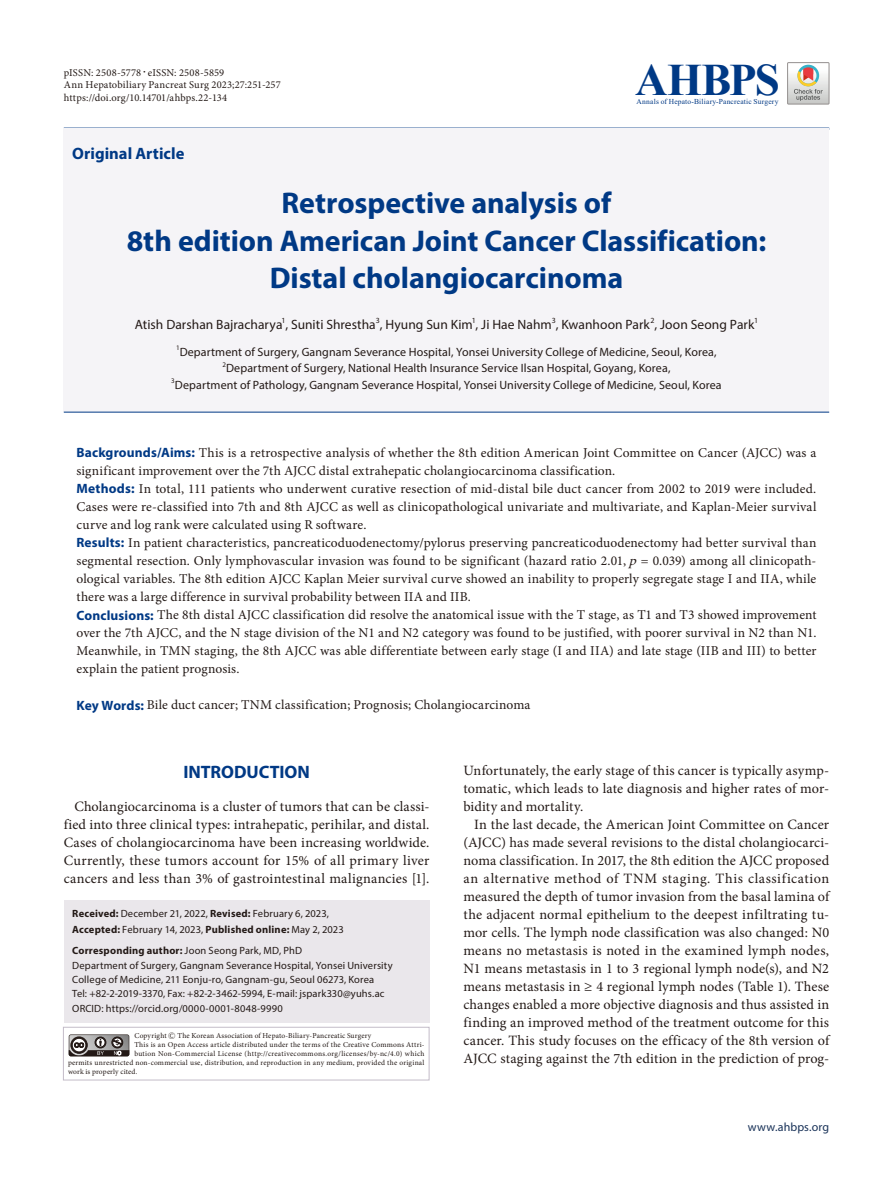
<style>
.page{position:relative;width:893px;height:1191px;background:#fff}
.page>*{position:absolute;margin:0;border:0;box-sizing:border-box;transform-origin:0 0}
.t1{font:700 45px "Times New Roman";letter-spacing:-.03em;color:#003985}
.t2{font:700 30px/37.5px "Myriad Pro";letter-spacing:-.005em;color:#003985;text-align:center}
.t3{font:700 18px "Myriad Pro";letter-spacing:-.005em;color:#003985}
.t4{font:700 16.5px "Myriad Pro";color:#003985}
.t5{font:14.25px/18px "Minion Pro";letter-spacing:.01em;color:#231916;text-align:justify}
.t6{font:13.5px/18px "Minion Pro";letter-spacing:.01em;color:#231916}
.t7{font:13.5px "Myriad Pro";color:#231916}
.t8{font:12px "Myriad Pro";letter-spacing:.01em;color:#231916}
.t9{font:12px "Myriad Pro";letter-spacing:.01em;color:#193258}
.t10{font:10.5px/14.7px "Myriad Pro";letter-spacing:.01em;color:#231916}
.t11{font:10.5px/12.8px "Minion Pro";letter-spacing:.015em;color:#231916}
.t12{font:7.8px "Myriad Pro";color:#231916}
.t13{font:7.5px "Minion Pro";letter-spacing:.025em;color:#231916}
.t14{font:7.5px "Times New Roman";letter-spacing:.025em;color:#003985}
.t15{font:7.05px "Myriad Pro";color:#231916}
.s1{font-family:"Ko Pub World Batang PM"}
.s2{font-family:"Myriad Pro";font-weight:700;color:#003985}
.s3{font-style:italic}
.s4{font-weight:700}
</style>
<div class="page">
<hr style="left:64px;top:128px;width:765px;height:2px;background:#003985">
<div style="left:64px;top:129px;width:765px;height:283px;background:#f5f4f7"></div>
<hr style="left:64px;top:412px;width:765px;height:1px;background:#003985">
<div style="left:787px;top:62px;width:42px;height:42px;border:1px solid #94908f"></div>
<svg style="left:788px;top:63px;width:41px;height:41px"></svg>
<div style="left:64px;top:900px;width:365px;height:122px;background:#eae7eb"></div>
<div style="left:63px;top:1026px;width:366px;height:54px;border:1px solid #c3bcc8"></div>
<svg style="left:69px;top:1034px;width:60px;height:22px"></svg>
<p class="t11" style="left:64px;top:66px;width:218px">pISSN: 2508-5778<span class="s1">ㆍ</span>eISSN: 2508-5859<br>Ann Hepatobiliary Pancreat Surg 2023;27:251-257 https://doi.org/10.14701/ahbps.22-134</p>
<p class="t4" style="left:72px;top:142px;width:114px">Original Article</p>
<h1 class="t1" style="left:635px;top:47px;width:146px">AHBPS</h1>
<p class="t14" style="left:636px;top:96px;width:144px">Annals of Hepato-Biliary-Pancreatic Surgery</p>
<h2 class="t2" style="left:127px;top:183px;width:641px">Retrospective analysis of<br>8th edition American Joint Cancer Classification:<br>Distal cholangiocarcinoma</h2>
<p class="t7" style="left:135px;top:316px;width:621px">Atish Darshan Bajracharya , Suniti Shrestha , Hyung Sun Kim , Ji Hae Nahm , Kwanhoon Park , Joon Seong Park</p>
<p class="t12" style="left:282px;top:315px;width:6px">1</p>
<p class="t12" style="left:376px;top:315px;width:6px">3</p>
<p class="t12" style="left:472px;top:315px;width:6px">1</p>
<p class="t12" style="left:552px;top:315px;width:6px">3</p>
<p class="t12" style="left:650px;top:315px;width:6px">2</p>
<p class="t12" style="left:754px;top:315px;width:6px">1</p>
<p class="t15" style="left:176px;top:343px;width:5px">1</p>
<p class="t8" style="left:180px;top:344px;width:538px">Department of Surgery, Gangnam Severance Hospital, Yonsei University College of Medicine, Seoul, Korea,</p>
<p class="t15" style="left:222px;top:360px;width:5px">2</p>
<p class="t8" style="left:226px;top:361px;width:446px">Department of Surgery, National Health Insurance Service Ilsan Hospital, Goyang, Korea,</p>
<p class="t15" style="left:171px;top:376px;width:5px">3</p>
<p class="t8" style="left:175px;top:377px;width:548px">Department of Pathology, Gangnam Severance Hospital, Yonsei University College of Medicine, Seoul, Korea</p>
<p class="t6" style="left:77px;top:444px;width:741px"><span class="s2">Backgrounds/Aims:</span> This is a retrospective analysis of whether the 8th edition American Joint Committee on Cancer (AJCC) was a significant improvement over the 7th AJCC distal extrahepatic cholangiocarcinoma classification.<br><span class="s2">Methods:</span> In total, 111 patients who underwent curative resection of mid-distal bile duct cancer from 2002 to 2019 were included.<br>Cases were re-classified into 7th and 8th AJCC as well as clinicopathological univariate and multivariate, and Kaplan-Meier survival curve and log rank were calculated using R software.<br><span class="s2">Results:</span> In patient characteristics, pancreaticoduodenectomy/pylorus preserving pancreaticoduodenectomy had better survival than segmental resection. Only lymphovascular invasion was found to be significant (hazard ratio 2.01, <span class="s3">p</span> = 0.039) among all clinicopath&shy;ological variables. The 8th edition AJCC Kaplan Meier survival curve showed an inability to properly segregate stage I and IIA, while there was a large difference in survival probability between IIA and IIB.<br><span class="s2">Conclusions:</span> The 8th distal AJCC classification did resolve the anatomical issue with the T stage, as T1 and T3 showed improvement over the 7th AJCC, and the N stage division of the N1 and N2 category was found to be justified, with poorer survival in N2 than N1.<br>Meanwhile, in TMN staging, the 8th AJCC was able differentiate between early stage (I and IIA) and late stage (IIB and III) to better explain the patient prognosis.</p>
<p class="t6" style="left:77px;top:696px;width:455px"><span class="s2">Key Words:</span> Bile duct cancer; TNM classification; Prognosis; Cholangiocarcinoma</p>
<h3 class="t3" style="left:183px;top:760px;width:128px">INTRODUCTION</h3>
<p class="t5" style="left:64px;top:797px;width:367px;text-indent:11px">Cholangiocarcinoma is a cluster of tumors that can be classi&shy;fied into three clinical types: intrahepatic, perihilar, and distal.<br>Cases of cholangiocarcinoma have been increasing worldwide.<br>Currently, these tumors account for 15% of all primary liver cancers and less than 3% of gastrointestinal malignancies [1].</p>
<p class="t10" style="left:72px;top:906px;width:273px"><span class="s4">Received:</span> December 21, 2022, <span class="s4">Revised:</span> February 6, 2023,<br><span class="s4">Accepted:</span> February 14, 2023, <span class="s4">Published online:</span> May 2, 2023</p>
<p class="t10" style="left:72px;top:943px;width:322px"><span class="s4">Corresponding author:</span> Joon Seong Park, MD, PhD<br>Department of Surgery, Gangnam Severance Hospital, Yonsei University College of Medicine, 211 Eonju-ro, Gangnam-gu, Seoul 06273, Korea<br>Tel: +82-2-2019-3370, Fax: +82-2-3462-5994, E-mail: jspark330@yuhs.ac ORCID: https://orcid.org/0000-0001-8048-9990</p>
<p class="t13" style="left:134px;top:1030px;width:238px">Copyright <span class="s1">Ⓒ</span> The Korean Association of Hepato-Biliary-Pancreatic Surgery</p>
<p class="t13" style="left:134px;top:1039px;width:292px">This is an Open Access article distributed under the terms of the Creative Commons Attri-</p>
<p class="t13" style="left:134px;top:1048px;width:292px">bution Non-Commercial License (http://creativecommons.org/licenses/by-nc/4.0) which</p>
<p class="t13" style="left:68px;top:1057px;width:358px">permits unrestricted non-commercial use, distribution, and reproduction in any medium, provided the original</p>
<p class="t13" style="left:68px;top:1066px;width:71px">work is properly cited.</p>
<p class="t5" style="left:463px;top:761px;width:367px">Unfortunately, the early stage of this cancer is typically asymp&shy;tomatic, which leads to late diagnosis and higher rates of mor&shy;bidity and mortality.</p>
<p class="t5" style="left:463px;top:815px;width:367px;text-indent:11px">In the last decade, the American Joint Committee on Cancer (AJCC) has made several revisions to the distal cholangiocarci&shy;noma classification. In 2017, the 8th edition the AJCC proposed an alternative method of TNM staging. This classification measured the depth of tumor invasion from the basal lamina of the adjacent normal epithelium to the deepest infiltrating tu&shy;mor cells. The lymph node classification was also changed: N0 means no metastasis is noted in the examined lymph nodes, N1 means metastasis in 1 to 3 regional lymph node(s), and N2 means metastasis in ≥ 4 regional lymph nodes (Table 1). These changes enabled a more objective diagnosis and thus assisted in finding an improved method of the treatment outcome for this cancer. This study focuses on the efficacy of the 8th version of AJCC staging against the 7th edition in the prediction of prog-</p>
<p class="t9" style="left:748px;top:1119px;width:83px">www.ahbps.org</p>
</div>
